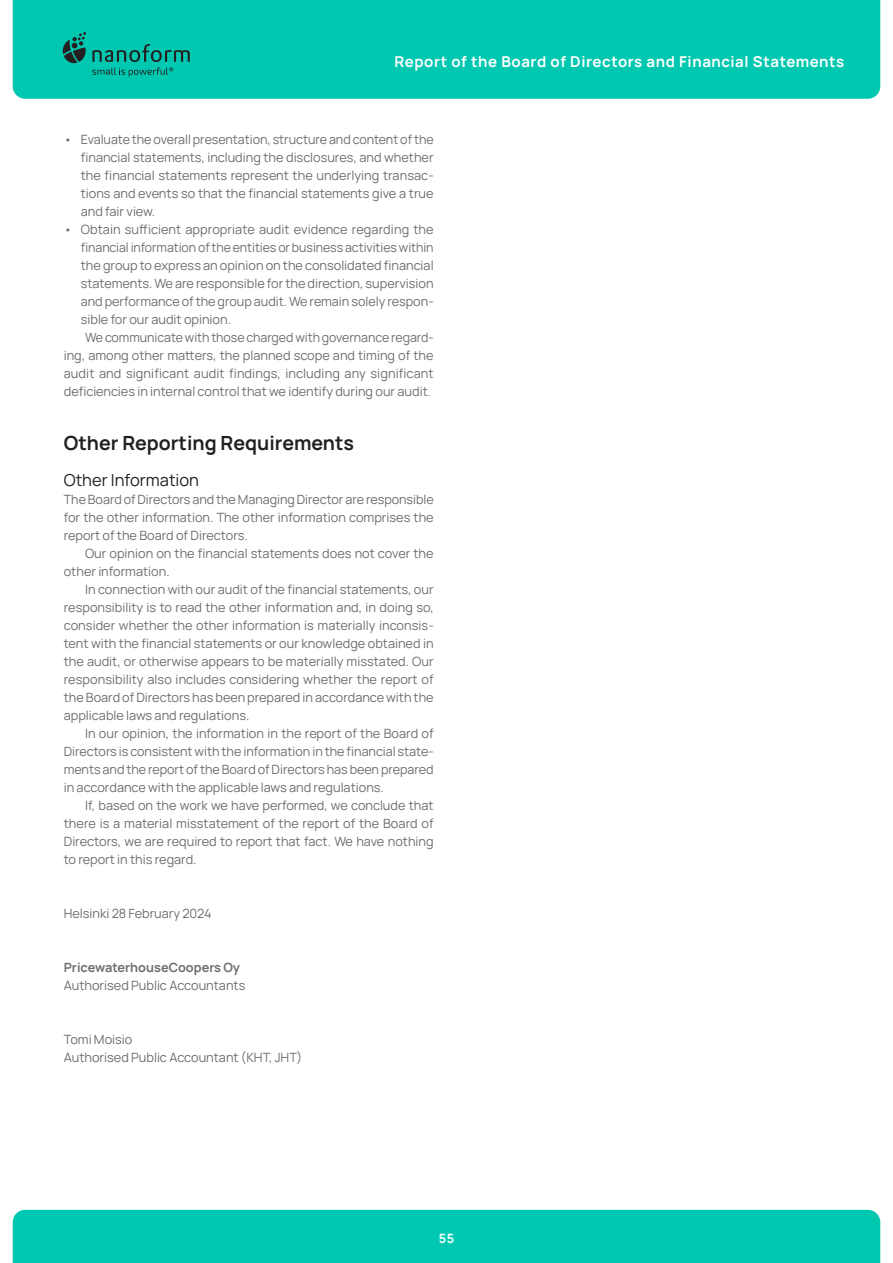
<style>
.page{position:relative;width:893px;height:1263px;background:#fff}
.page>*{position:absolute;margin:0;border:0;box-sizing:border-box;transform-origin:0 0}
._01_Subhead___Liitet{font:700 19.5px "Manrope";color:#231f20}
._01_Subhead_01{font:16.5px "Manrope";color:#231f20}
.t1{font:700 15px "Manrope";letter-spacing:.04em;color:#fff}
._01_Body_indent{font:12.75px/18px "Manrope";color:#6c6d70;text-align:justify}
._01_Body_1{font:12.75px/18px "Manrope";color:#6c6d70;text-align:justify}
._01_Body_1-2{font:700 12.75px "Manrope";color:#6c6d70}
.t2{font:700 12.75px "Manrope";color:#fff}
</style>
<div class="page">
<div style="left:13px;top:1210px;width:867px;height:53px;background:#00c7b0"></div>
<div style="left:13px;top:0;width:867px;height:99px;background:#00c7b0"></div>
<svg style="left:92px;top:44px;width:98px;height:18px;background:#099b8a"></svg>
<svg style="left:63px;top:32px;width:23px;height:31px"></svg>
<svg style="left:92px;top:68px;width:81px;height:9px"></svg>
<p class="t1" style="left:394px;top:49px;width:451px">Report of the Board of Directors and Financial Statements</p>
<p class="_01_Body_indent" style="left:81px;top:130px;width:354px;text-indent:-17px">• Evaluate the overall presentation, structure and content of the financial statements, including the disclosures, and whether the financial statements represent the underlying transac&shy;tions and events so that the financial statements give a true and fair view.</p>
<p class="_01_Body_indent" style="left:81px;top:220px;width:354px;text-indent:-17px">• Obtain sufficient appropriate audit evidence regarding the financial information of the entities or business activities within the group to express an opinion on the consolidated financial statements. We are responsible for the direction, supervision and performance of the group audit. We remain solely respon&shy;sible for our audit opinion.</p>
<p class="_01_Body_indent" style="left:64px;top:328px;width:371px;text-indent:21px">We communicate with those charged with governance regard&shy;ing, among other matters, the planned scope and timing of the audit and significant audit findings, including any significant deficiencies in internal control that we identify during our audit.</p>
<p class="_01_Subhead___Liitet" style="left:64px;top:427px;width:292px">Other Reporting Requirements</p>
<p class="_01_Subhead_01" style="left:64px;top:468px;width:137px">Other Information</p>
<p class="_01_Body_1" style="left:64px;top:490px;width:371px">The Board of Directors and the Managing Director are responsible for the other information. The other information comprises the report of the Board of Directors.</p>
<p class="_01_Body_indent" style="left:64px;top:544px;width:371px;text-indent:21px">Our opinion on the financial statements does not cover the other information.</p>
<p class="_01_Body_indent" style="left:64px;top:580px;width:371px;text-indent:21px">In connection with our audit of the financial statements, our responsibility is to read the other information and, in doing so, consider whether the other information is materially inconsis&shy;tent with the financial statements or our knowledge obtained in the audit, or otherwise appears to be materially misstated. Our responsibility also includes considering whether the report of the Board of Directors has been prepared in accordance with the applicable laws and regulations.</p>
<p class="_01_Body_indent" style="left:64px;top:724px;width:371px;text-indent:21px">In our opinion, the information in the report of the Board of Directors is consistent with the information in the financial state&shy;ments and the report of the Board of Directors has been prepared in accordance with the applicable laws and regulations.</p>
<p class="_01_Body_indent" style="left:64px;top:796px;width:371px;text-indent:21px">If, based on the work we have performed, we conclude that there is a material misstatement of the report of the Board of Directors, we are required to report that fact. We have nothing to report in this regard.</p>
<p class="_01_Body_1" style="left:64px;top:904px;width:149px">Helsinki 28 February 2024</p>
<p class="_01_Body_1-2" style="left:64px;top:957px;width:178px">PricewaterhouseCoopers Oy</p>
<p class="_01_Body_1" style="left:64px;top:976px;width:183px">Authorised Public Accountants</p>
<p class="_01_Body_1" style="left:64px;top:1030px;width:70px">Tomi Moisio</p>
<p class="_01_Body_1" style="left:64px;top:1048px;width:240px">Authorised Public Accountant (KHT, JHT)</p>
<p class="t2" style="left:439px;top:1228px;width:17px">55</p>
</div>
